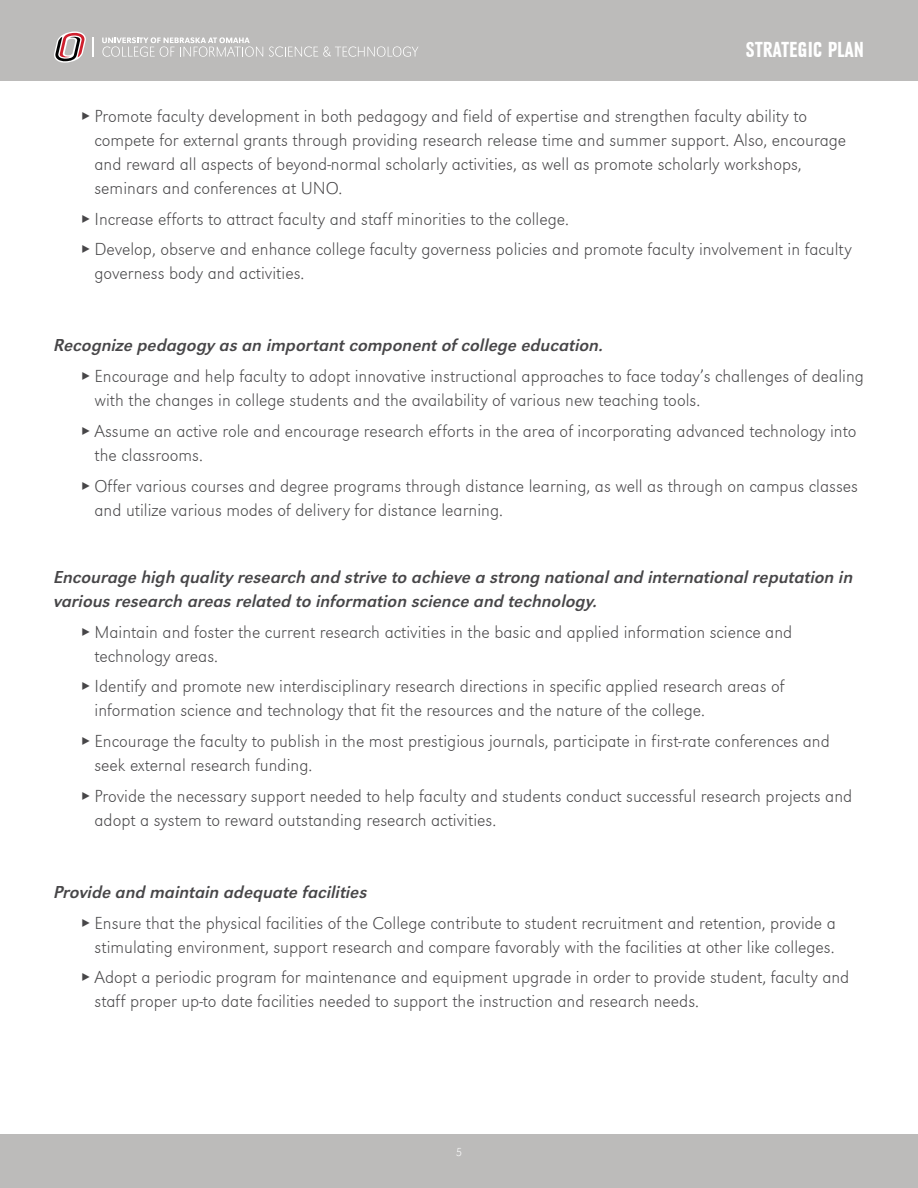
<style>
.page{position:relative;width:918px;height:1188px;background:#fff}
.page>*{position:absolute;margin:0;border:0;box-sizing:border-box;transform-origin:0 0}
.t1{font:700 22.5px "URW Grotesk Con";letter-spacing:.01em;color:#fff}
.t2{font:300 expanded 18px/24px "URW Grotesk";color:#474648}
.t3{font:italic 18px/24px "URW Grotesk";letter-spacing:-.005em;color:#474648}
.t4{font:300 expanded 12px "URW Grotesk";color:#fff}
.s1{font-weight:700;font-stretch:normal}
.s2{font-weight:400;font-style:italic;font-stretch:normal}
</style>
<div class="page">
<div style="left:0;top:1134px;width:918px;height:54px;background:#bcbbba"></div>
<div style="left:0;top:0;width:918px;height:81px;background:#bcbbba"></div>
<svg style="left:102px;top:37px;width:161px;height:20px"></svg>
<svg style="left:269px;top:46px;width:149px;height:11px"></svg>
<svg style="left:54px;top:31px;width:39px;height:32px"></svg>
<p class="t1" style="left:746px;top:37px;width:120px">STRATEGIC PLAN</p>
<p class="t2" style="left:94px;top:104px;width:753px;text-indent:-14px"><span class="s1">▸</span> Promote faculty development in both pedagogy and field of expertise and strengthen faculty ability to compete for external grants through providing research release time and summer support. Also, encourage and reward all aspects of beyond-normal scholarly activities, as well as promote scholarly workshops, seminars and conferences at UNO.</p>
<p class="t2" style="left:81px;top:203px;width:772px;line-height:30.8px"><span class="s1">▸</span> Increase efforts to attract faculty and staff minorities to the college.<br><span class="s1">▸</span> Develop, observe and enhance college faculty governess policies and promote faculty involvement in faculty</p>
<p class="t2" style="left:94px;top:261px;width:211px">governess body and activities.</p>
<p class="t2" style="left:81px;top:330px;width:784px;line-height:30.8px;text-indent:-27px"><span class="s2">Recognize pedagogy as an important component of college education.<br></span><span class="s1">▸</span> Encourage and help faculty to adopt innovative instructional approaches to face today’s challenges of dealing</p>
<p class="t2" style="left:81px;top:385px;width:777px;line-height:30.8px;text-indent:14px">with the changes in college students and the availability of various new teaching tools.<br><span class="s1">▸</span> Assume an active role and encourage research efforts in the area of incorporating advanced technology into</p>
<p class="t2" style="left:81px;top:439px;width:779px;line-height:30.8px;text-indent:14px">the classrooms.<br><span class="s1">▸</span> Offer various courses and degree programs through distance learning, as well as through on campus classes</p>
<p class="t2" style="left:94px;top:498px;width:410px">and utilize various modes of delivery for distance learning.</p>
<p class="t3" style="left:54px;top:565px;width:801px">Encourage high quality research and strive to achieve a strong national and international reputation in various research areas related to information science and technology.</p>
<p class="t2" style="left:94px;top:619px;width:699px;text-indent:-14px"><span class="s1">▸</span> Maintain and foster the current research activities in the basic and applied information science and technology areas.</p>
<p class="t2" style="left:94px;top:674px;width:692px;text-indent:-14px"><span class="s1">▸</span> Identify and promote new interdisciplinary research directions in specific applied research areas of information science and technology that fit the resources and the nature of the college.</p>
<p class="t2" style="left:94px;top:729px;width:737px;text-indent:-14px"><span class="s1">▸</span> Encourage the faculty to publish in the most prestigious journals, participate in first-rate conferences and seek external research funding.</p>
<p class="t2" style="left:94px;top:784px;width:759px;text-indent:-14px"><span class="s1">▸</span> Provide the necessary support needed to help faculty and students conduct successful research projects and adopt a system to reward outstanding research activities.</p>
<p class="t2" style="left:81px;top:876px;width:756px;line-height:30.8px;text-indent:-27px"><span class="s2">Provide and maintain adequate facilities<br></span><span class="s1">▸</span> Ensure that the physical facilities of the College contribute to student recruitment and retention, provide a</p>
<p class="t2" style="left:81px;top:931px;width:770px;line-height:30.8px;text-align:center">stimulating environment, support research and compare favorably with the facilities at other like colleges.<br><span class="s1">▸</span> Adopt a periodic program for maintenance and equipment upgrade in order to provide student, faculty and</p>
<p class="t2" style="left:94px;top:989px;width:606px">staff proper up-to date facilities needed to support the instruction and research needs.</p>
<p class="t4" style="left:456px;top:1145px;width:8px">5</p>
</div>
